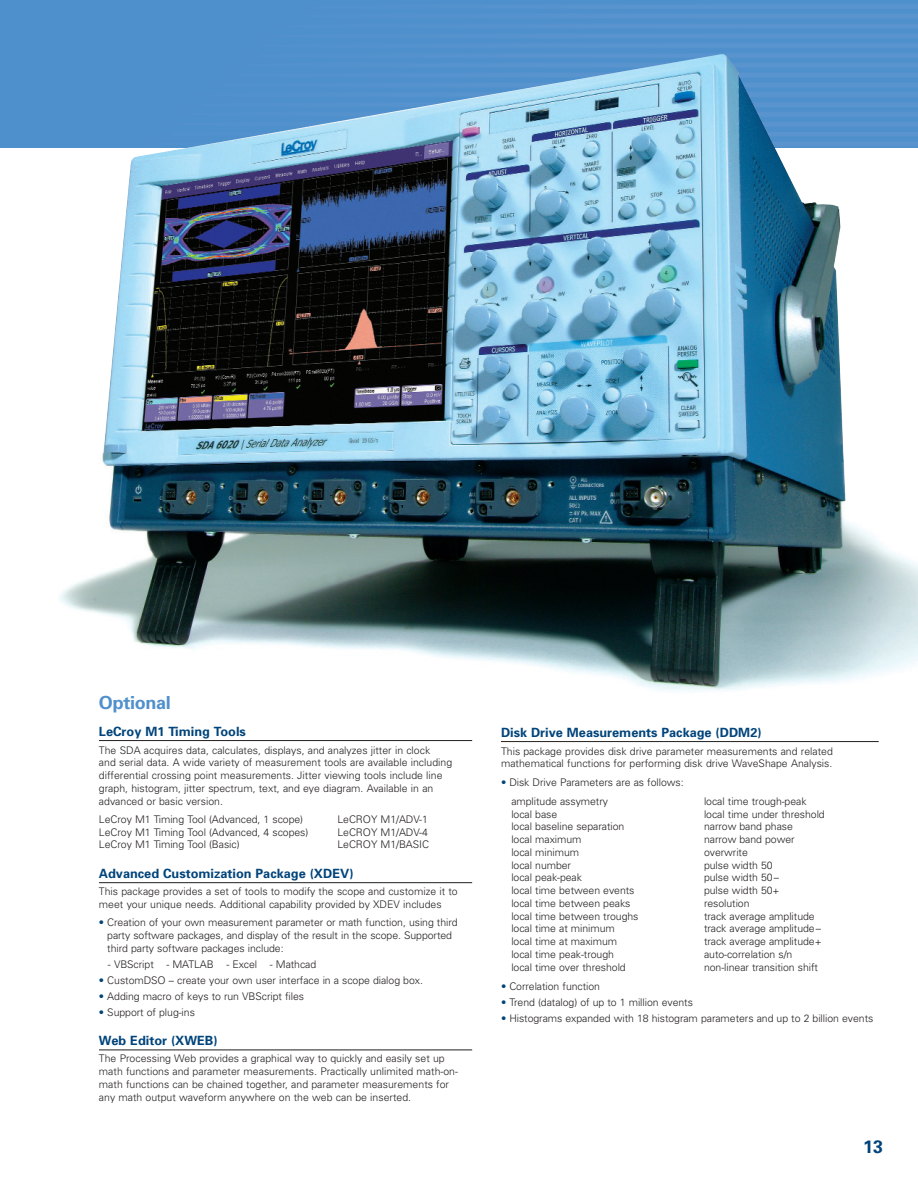
<style>
.page{position:relative;width:918px;height:1188px;background:#fff}
.page>*{position:absolute;margin:0;border:0;box-sizing:border-box;transform-origin:0 0}
.t1{font:700 18px "Univers";letter-spacing:-.015em;color:#5090cc}
.t2{font:700 18px "Univers";color:#00447b}
.t3{font:700 12.75px "Univers";color:#00447b}
.t4{font:300 10.5px/12.8px "Univers";letter-spacing:-.005em;color:#231f20}
.s1{color:#00447b}
</style>
<div class="page">
<img style="left:0;top:0;width:918px;height:148px">
<img style="left:30px;top:53px;width:888px;height:638px">
<hr style="left:99px;top:740px;width:373px;height:1px;background:#231f20">
<hr style="left:99px;top:882px;width:373px;height:1px;background:#231f20">
<hr style="left:99px;top:1050px;width:373px;height:1px;background:#231f20">
<hr style="left:501px;top:741px;width:378px;height:1px;background:#231f20">
<h1 class="t1" style="left:99px;top:696px;width:73px">Optional</h1>
<p class="t3" style="left:99px;top:726px;width:148px">LeCroy M1 Timing Tools</p>
<p class="t4" style="left:99px;top:745px;width:355px">The SDA acquires data, calculates, displays, and analyzes jitter in clock<br>and serial data. A wide variety of measurement tools are available including differential crossing point measurements. Jitter viewing tools include line graph, histogram, jitter spectrum, text, and eye diagram. Available in an advanced or basic version.</p>
<p class="t4" style="left:99px;top:814px;width:206px">LeCroy M1 Timing Tool (Advanced, 1 scope)</p>
<p class="t4" style="left:337px;top:814px;width:92px">LeCROY M1/ADV-1</p>
<p class="t4" style="left:99px;top:826px;width:211px">LeCroy M1 Timing Tool (Advanced, 4 scopes)</p>
<p class="t4" style="left:337px;top:826px;width:92px">LeCROY M1/ADV-4</p>
<p class="t4" style="left:99px;top:839px;width:142px">LeCroy M1 Timing Tool (Basic)</p>
<p class="t4" style="left:337px;top:839px;width:93px">LeCROY M1/BASIC</p>
<p class="t3" style="left:99px;top:869px;width:256px">Advanced Customization Package (XDEV)</p>
<p class="t4" style="left:99px;top:886px;width:360px">This package provides a set of tools to modify the scope and customize it to meet your unique needs. Additional capability provided by XDEV includes</p>
<p class="t4" style="left:107px;top:917px;width:352px;text-indent:-8px"><span class="s1">•</span> Creation of your own measurement parameter or math function, using third party software packages, and display of the result in the scope. Supported third party software packages include:</p>
<p class="t4" style="left:108px;top:958px;width:210px">- VBScript - MATLAB - Excel - Mathcad</p>
<p class="t4" style="left:99px;top:974px;width:325px"><span class="s1">•</span> CustomDSO – create your own user interface in a scope dialog box.</p>
<p class="t4" style="left:99px;top:990px;width:207px"><span class="s1">•</span> Adding macro of keys to run VBScript files</p>
<p class="t4" style="left:99px;top:1006px;width:97px"><span class="s1">•</span> Support of plug-ins</p>
<p class="t3" style="left:99px;top:1036px;width:120px">Web Editor (XWEB)</p>
<p class="t4" style="left:99px;top:1053px;width:361px">The Processing Web provides a graphical way to quickly and easily set up math functions and parameter measurements. Practically unlimited math-on&shy;math functions can be chained together, and parameter measurements for any math output waveform anywhere on the web can be inserted.</p>
<p class="t3" style="left:501px;top:727px;width:262px">Disk Drive Measurements Package (DDM2)</p>
<p class="t4" style="left:501px;top:746px;width:333px">This package provides disk drive parameter measurements and related mathematical functions for performing disk drive WaveShape Analysis.</p>
<p class="t4" style="left:501px;top:776px;width:184px"><span class="s1">•</span> Disk Drive Parameters are as follows:</p>
<p class="t4" style="left:511px;top:796px;width:129px">amplitude assymetry<br>local base<br>local baseline separation local maximum<br>local minimum<br>local number<br>local peak-peak<br>local time between events local time between peaks local time between troughs local time at minimum<br>local time at maximum local time peak-trough<br>local time over threshold</p>
<p class="t4" style="left:704px;top:796px;width:122px">local time trough-peak local time under threshold narrow band phase narrow band power overwrite<br>pulse width 50<br>pulse width 50–<br>pulse width 50+ resolution<br>track average amplitude track average amplitude– track average amplitude+ auto-correlation s/n non-linear transition shift</p>
<p class="t4" style="left:501px;top:980px;width:101px"><span class="s1">•</span> Correlation function</p>
<p class="t4" style="left:501px;top:996px;width:194px"><span class="s1">•</span> Trend (datalog) of up to 1 million events</p>
<p class="t4" style="left:501px;top:1012px;width:374px"><span class="s1">•</span> Histograms expanded with 18 histogram parameters and up to 2 billion events</p>
<h1 class="t2" style="left:863px;top:1140px;width:22px">13</h1>
</div>
